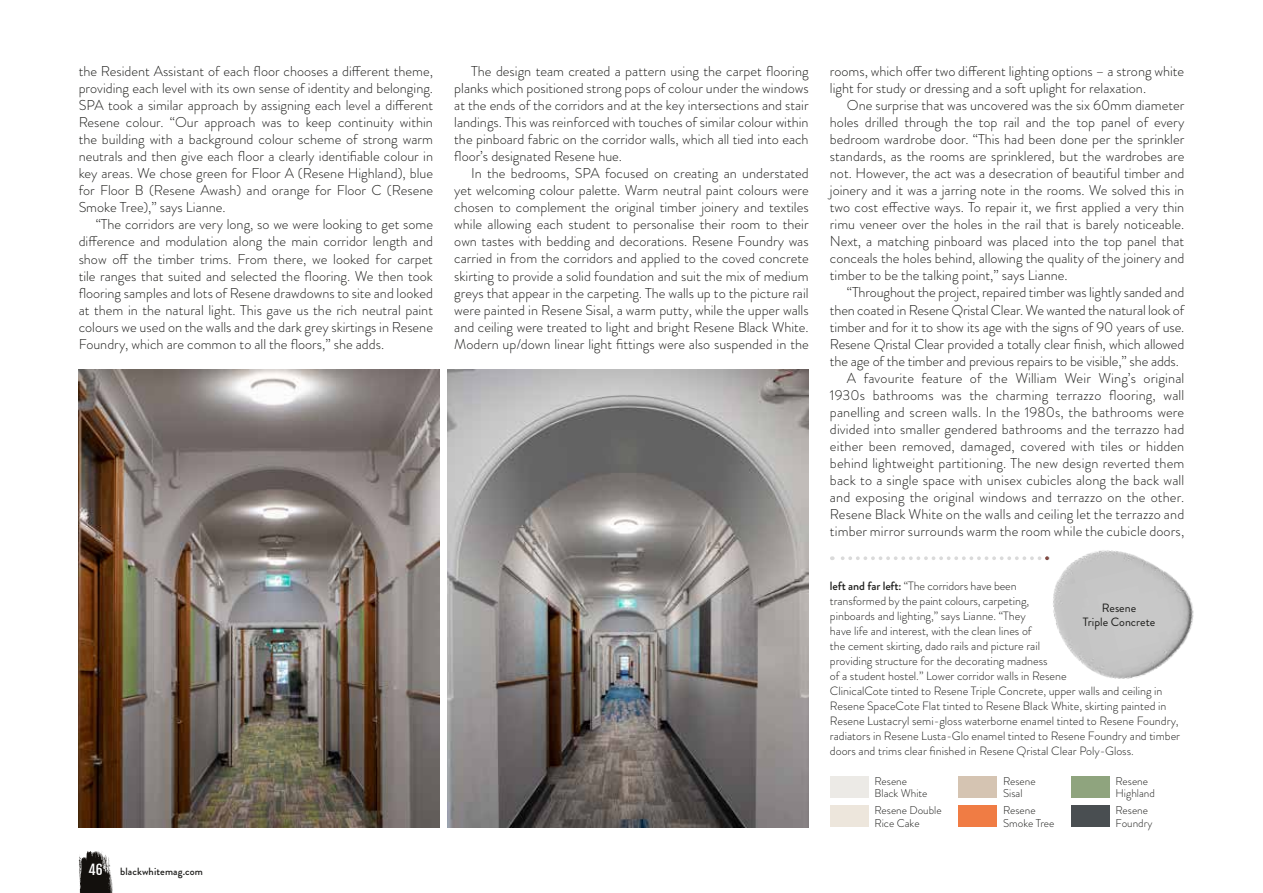
<style>
.page{position:relative;width:1263px;height:893px;background:#fff}
.page>*{position:absolute;margin:0;border:0;box-sizing:border-box;transform-origin:0 0}
.t1{font:300 14.25px/17.1px "Brandon Grotesque";color:#1d1d1b;text-align:justify}
.t2{font:13.5px "Fjalla One";color:#fff}
.t3{font:300 12px/15px "Brandon Grotesque";color:#1d1d1b}
.t4{font:12px/13.5px "Brandon Grotesque";color:#1d1d1b;text-align:center}
.t5{font:300 11.25px/12.8px "Brandon Grotesque";color:#1d1d1b}
.t6{font:500 10.5px "Brandon Grotesque";letter-spacing:.01em;color:#1d1d1b}
.s1{font-weight:500}
</style>
<div class="page">
<img style="left:448px;top:370px;width:361px;height:457px">
<img style="left:78px;top:370px;width:361px;height:457px">
<div style="left:1071px;top:806px;width:38px;height:21px;background:#494e51"></div>
<div style="left:830px;top:776px;width:38px;height:21px;background:#eceae6"></div>
<div style="left:830px;top:806px;width:38px;height:21px;background:#ede6dc"></div>
<div style="left:958px;top:806px;width:39px;height:21px;background:#f07c44"></div>
<div style="left:958px;top:776px;width:39px;height:21px;background:#d5c4b2"></div>
<div style="left:1071px;top:776px;width:38px;height:21px;background:#8fa47e"></div>
<img style="left:1039px;top:550px;width:155px;height:129px">
<svg style="left:832px;top:556px;width:207px;height:4px"></svg>
<svg style="left:1045px;top:556px;width:4px;height:4px"></svg>
<svg style="left:79px;top:851px;width:34px;height:42px"></svg>
<p class="t1" style="left:79px;top:62px;width:356px">the Resident Assistant of each floor chooses a different theme, providing each level with its own sense of identity and belonging.<br>SPA took a similar approach by assigning each level a different Resene colour. “Our approach was to keep continuity within the building with a background colour scheme of strong warm neutrals and then give each floor a clearly identifiable colour in key areas. We chose green for Floor A (Resene Highland), blue for Floor B (Resene Awash) and orange for Floor C (Resene Smoke Tree),” says Lianne.</p>
<p class="t1" style="left:79px;top:216px;width:356px;text-indent:17px">“The corridors are very long, so we were looking to get some difference and modulation along the main corridor length and show off the timber trims. From there, we looked for carpet tile ranges that suited and selected the flooring. We then took flooring samples and lots of Resene drawdowns to site and looked at them in the natural light. This gave us the rich neutral paint colours we used on the walls and the dark grey skirtings in Resene Foundry, which are common to all the floors,” she adds.</p>
<p class="t2" style="left:89px;top:861px;width:16px">46</p>
<p class="t6" style="left:120px;top:864px;width:84px">blackwhitemag.com</p>
<p class="t1" style="left:454px;top:62px;width:356px;text-indent:17px">The design team created a pattern using the carpet flooring planks which positioned strong pops of colour under the windows at the ends of the corridors and at the key intersections and stair landings. This was reinforced with touches of similar colour within the pinboard fabric on the corridor walls, which all tied into each floor’s designated Resene hue.</p>
<p class="t1" style="left:454px;top:165px;width:356px;text-indent:17px">In the bedrooms, SPA focused on creating an understated yet welcoming colour palette. Warm neutral paint colours were chosen to complement the original timber joinery and textiles while allowing each student to personalise their room to their own tastes with bedding and decorations. Resene Foundry was carried in from the corridors and applied to the coved concrete skirting to provide a solid foundation and suit the mix of medium greys that appear in the carpeting. The walls up to the picture rail were painted in Resene Sisal, a warm putty, while the upper walls and ceiling were treated to light and bright Resene Black White.<br>Modern up/down linear light fittings were also suspended in the</p>
<p class="t1" style="left:830px;top:62px;width:356px">rooms, which offer two different lighting options – a strong white light for study or dressing and a soft uplight for relaxation.</p>
<p class="t1" style="left:830px;top:96px;width:356px;text-indent:17px">One surprise that was uncovered was the six 60mm diameter holes drilled through the top rail and the top panel of every bedroom wardrobe door. “This had been done per the sprinkler standards, as the rooms are sprinklered, but the wardrobes are not. However, the act was a desecration of beautiful timber and joinery and it was a jarring note in the rooms. We solved this in two cost effective ways. To repair it, we first applied a very thin rimu veneer over the holes in the rail that is barely noticeable.<br>Next, a matching pinboard was placed into the top panel that conceals the holes behind, allowing the quality of the joinery and timber to be the talking point,” says Lianne.</p>
<p class="t1" style="left:847px;top:284px;width:339px">“Throughout the project, repaired timber was lightly sanded and</p>
<p class="t1" style="left:830px;top:301px;width:356px">then coated in Resene Qristal Clear. We wanted the natural look of</p>
<p class="t1" style="left:830px;top:318px;width:356px">timber and for it to show its age with the signs of 90 years of use.</p>
<p class="t1" style="left:830px;top:335px;width:356px">Resene Qristal Clear provided a totally clear finish, which allowed</p>
<p class="t1" style="left:830px;top:352px;width:350px">the age of the timber and previous repairs to be visible,” she adds.</p>
<p class="t1" style="left:847px;top:369px;width:339px">A favourite feature of the William Weir Wing’s original</p>
<p class="t1" style="left:830px;top:386px;width:356px">1930s bathrooms was the charming terrazzo flooring, wall</p>
<p class="t1" style="left:830px;top:403px;width:356px">panelling and screen walls. In the 1980s, the bathrooms were</p>
<p class="t1" style="left:830px;top:421px;width:356px">divided into smaller gendered bathrooms and the terrazzo had</p>
<p class="t1" style="left:830px;top:438px;width:356px">either been removed, damaged, covered with tiles or hidden</p>
<p class="t1" style="left:830px;top:455px;width:356px">behind lightweight partitioning. The new design reverted them</p>
<p class="t1" style="left:830px;top:472px;width:356px">back to a single space with unisex cubicles along the back wall</p>
<p class="t1" style="left:830px;top:489px;width:356px">and exposing the original windows and terrazzo on the other.</p>
<p class="t1" style="left:830px;top:506px;width:356px">Resene Black White on the walls and ceiling let the terrazzo and</p>
<p class="t1" style="left:830px;top:523px;width:356px">timber mirror surrounds warm the room while the cubicle doors,</p>
<p class="t3" style="left:830px;top:578px;width:352px"><span class="s1">left and far left:</span> “The corridors have been<br>transformed by the paint colours, carpeting,<br>pinboards and lighting,” says Lianne. “They<br>have life and interest, with the clean lines of<br>the cement skirting, dado rails and picture rail<br>providing structure for the decorating madness<br>of a student hostel.” Lower corridor walls in Resene<br>ClinicalCote tinted to Resene Triple Concrete, upper walls and ceiling in Resene SpaceCote Flat tinted to Resene Black White, skirting painted in Resene Lustacryl semi-gloss waterborne enamel tinted to Resene Foundry, radiators in Resene Lusta-Glo enamel tinted to Resene Foundry and timber doors and trims clear finished in Resene Qristal Clear Poly-Gloss.</p>
<p class="t4" style="left:1083px;top:601px;width:74px">Resene<br>Triple Concrete</p>
<p class="t5" style="left:874px;top:774px;width:54px">Resene<br>Black White</p>
<p class="t5" style="left:874px;top:804px;width:69px">Resene Double<br>Rice Cake</p>
<p class="t5" style="left:1003px;top:804px;width:53px">Resene<br>Smoke Tree</p>
<p class="t5" style="left:1003px;top:774px;width:34px">Resene<br>Sisal</p>
<p class="t5" style="left:1116px;top:774px;width:41px">Resene<br>Highland</p>
<p class="t5" style="left:1116px;top:804px;width:38px">Resene<br>Foundry</p>
</div>
